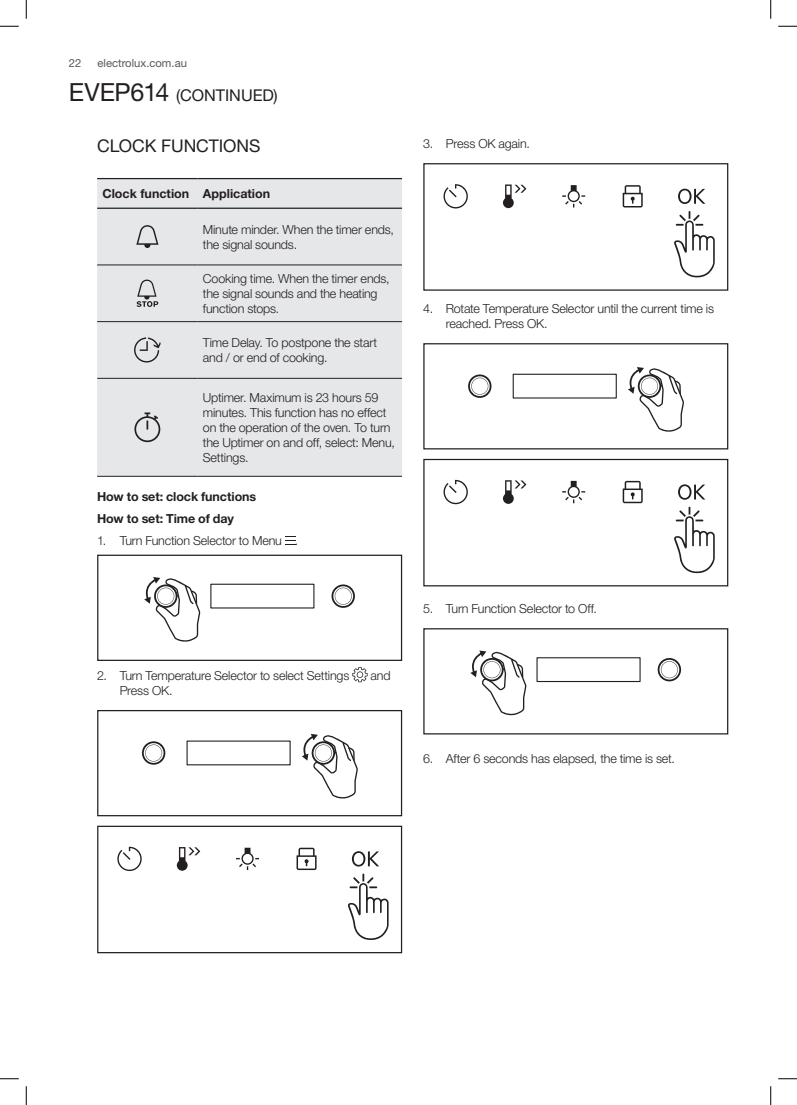
<style>
.page{position:relative;width:797px;height:1105px;background:#fff}
.page>*{position:absolute;margin:0;border:0;box-sizing:border-box;transform-origin:0 0}
.t1{font:17.5px "Helvetica Neue LT Std";letter-spacing:-.005em;color:#231f20}
.t2{font:16.25px "Helvetica Neue LT Std";letter-spacing:-.005em;color:#231f20}
.t3{font:300 12.5px/15px "Helvetica Neue LT Std";letter-spacing:-.015em;color:#231f20}
.t4{font:700 12.5px/22.1px "Helvetica Neue LT Std";color:#231f20}
.t5{font:11.25px "Helvetica Neue LT Std";color:#57585a}
.s1{font-size:25px}
</style>
<div class="page">
<div style="left:97px;top:179px;width:305px;height:297px;background:#e6e7e9"></div>
<hr style="left:97px;top:265px;width:101px;height:1px;background:#231f20">
<hr style="left:198px;top:265px;width:204px;height:1px;background:#231f20">
<hr style="left:97px;top:321px;width:101px;height:1px;background:#231f20">
<hr style="left:97px;top:378px;width:101px;height:1px;background:#231f20">
<hr style="left:97px;top:476px;width:101px;height:1px;background:#231f20">
<hr style="left:198px;top:321px;width:204px;height:1px;background:#231f20">
<hr style="left:198px;top:378px;width:204px;height:1px;background:#231f20">
<hr style="left:198px;top:476px;width:204px;height:1px;background:#231f20">
<hr style="left:97px;top:208px;width:101px;height:1px;background:#231f20">
<hr style="left:198px;top:208px;width:204px;height:1px;background:#231f20">
<hr style="left:97px;top:178px;width:101px;height:1px;background:#231f20">
<hr style="left:198px;top:178px;width:204px;height:1px;background:#231f20">
<svg style="left:136px;top:225px;width:22px;height:23px"></svg>
<svg style="left:136px;top:280px;width:22px;height:27px"></svg>
<svg style="left:134px;top:337px;width:27px;height:25px"></svg>
<svg style="left:134px;top:412px;width:26px;height:30px"></svg>
<svg style="left:285px;top:536px;width:10px;height:9px"></svg>
<svg style="left:144px;top:577px;width:56px;height:65px"></svg>
<svg style="left:331px;top:584px;width:24px;height:24px"></svg>
<div style="left:210px;top:584px;width:104px;height:24px;border:1px solid #231f20"></div>
<div style="left:97px;top:555px;width:305px;height:106px;border:1px solid #231f20"></div>
<svg style="left:352px;top:667px;width:15px;height:15px"></svg>
<svg style="left:302px;top:734px;width:56px;height:64px"></svg>
<svg style="left:142px;top:741px;width:23px;height:24px"></svg>
<div style="left:97px;top:710px;width:305px;height:106px;border:1px solid #231f20"></div>
<div style="left:97px;top:826px;width:305px;height:127px;border:1px solid #231f20"></div>
<svg style="left:117px;top:847px;width:25px;height:24px"></svg>
<svg style="left:296px;top:848px;width:20px;height:22px"></svg>
<svg style="left:177px;top:847px;width:23px;height:24px"></svg>
<svg style="left:236px;top:848px;width:23px;height:22px"></svg>
<svg style="left:352px;top:851px;width:27px;height:15px"></svg>
<svg style="left:348px;top:873px;width:41px;height:67px"></svg>
<div style="left:423px;top:163px;width:305px;height:128px;border:1px solid #231f20"></div>
<svg style="left:443px;top:184px;width:25px;height:24px"></svg>
<svg style="left:622px;top:185px;width:20px;height:22px"></svg>
<svg style="left:503px;top:184px;width:23px;height:24px"></svg>
<svg style="left:562px;top:185px;width:23px;height:22px"></svg>
<svg style="left:678px;top:189px;width:27px;height:15px"></svg>
<svg style="left:674px;top:211px;width:41px;height:67px"></svg>
<svg style="left:628px;top:367px;width:56px;height:65px"></svg>
<svg style="left:468px;top:374px;width:23px;height:24px"></svg>
<div style="left:512px;top:374px;width:105px;height:25px;border:1px solid #231f20"></div>
<div style="left:423px;top:343px;width:305px;height:106px;border:1px solid #231f20"></div>
<div style="left:423px;top:459px;width:305px;height:127px;border:1px solid #231f20"></div>
<svg style="left:443px;top:480px;width:25px;height:24px"></svg>
<svg style="left:622px;top:481px;width:20px;height:22px"></svg>
<svg style="left:503px;top:480px;width:23px;height:24px"></svg>
<svg style="left:562px;top:481px;width:23px;height:22px"></svg>
<svg style="left:678px;top:484px;width:27px;height:16px"></svg>
<svg style="left:674px;top:507px;width:41px;height:67px"></svg>
<svg style="left:470px;top:650px;width:56px;height:65px"></svg>
<svg style="left:657px;top:658px;width:24px;height:23px"></svg>
<div style="left:536px;top:657px;width:104px;height:25px;border:1px solid #231f20"></div>
<div style="left:423px;top:628px;width:305px;height:106px;border:1px solid #231f20"></div>
<svg style="left:0;top:25px;width:19px;height:2px"></svg>
<svg style="left:778px;top:25px;width:19px;height:2px"></svg>
<svg style="left:0;top:1078px;width:19px;height:1px"></svg>
<svg style="left:778px;top:1078px;width:19px;height:1px"></svg>
<svg style="left:25px;top:0;width:2px;height:19px"></svg>
<svg style="left:25px;top:1086px;width:2px;height:19px"></svg>
<svg style="left:770px;top:0;width:1px;height:19px"></svg>
<svg style="left:770px;top:1086px;width:1px;height:19px"></svg>
<p class="t5" style="left:69px;top:56px;width:14px">22</p>
<p class="t5" style="left:98px;top:56px;width:91px">electrolux.com.au</p>
<h2 class="t2" style="left:69px;top:85px;width:210px"><span class="s1">EVEP614</span> (CONTINUED)</h2>
<h1 class="t1" style="left:97px;top:135px;width:165px">CLOCK FUNCTIONS</h1>
<p class="t4" style="left:102px;top:182px;width:169px">Clock function Application</p>
<p class="t3" style="left:203px;top:221px;width:192px">Minute minder. When the timer ends, the signal sounds.</p>
<p class="t3" style="left:203px;top:271px;width:188px">Cooking time. When the timer ends, the signal sounds and the heating function stops.</p>
<p class="t3" style="left:203px;top:335px;width:176px">Time Delay. To postpone the start and / or end of cooking.</p>
<p class="t3" style="left:203px;top:390px;width:193px">Uptimer. Maximum is 23 hours 59 minutes. This function has no effect on the operation of the oven. To turn the Uptimer on and off, select: Menu,<br>Settings.</p>
<p class="t4" style="left:97px;top:485px;width:161px">How to set: clock functions<br>How to set: Time of day</p>
<p class="t3" style="left:97px;top:533px;width:203px">1. Turn Function Selector to Menu .</p>
<p class="t3" style="left:97px;top:668px;width:254px">2. Turn Temperature Selector to select Settings</p>
<p class="t3" style="left:370px;top:668px;width:22px">and</p>
<p class="t3" style="left:120px;top:683px;width:55px">Press OK.</p>
<p class="t3" style="left:423px;top:136px;width:108px">3. Press OK again.</p>
<p class="t3" style="left:446px;top:301px;width:270px;text-indent:-22px">4. Rotate Temperature Selector until the current time is reached. Press OK.</p>
<p class="t3" style="left:423px;top:601px;width:175px">5. Turn Function Selector to Off.</p>
<p class="t3" style="left:423px;top:751px;width:253px">6. After 6 seconds has elapsed, the time is set.</p>
</div>
